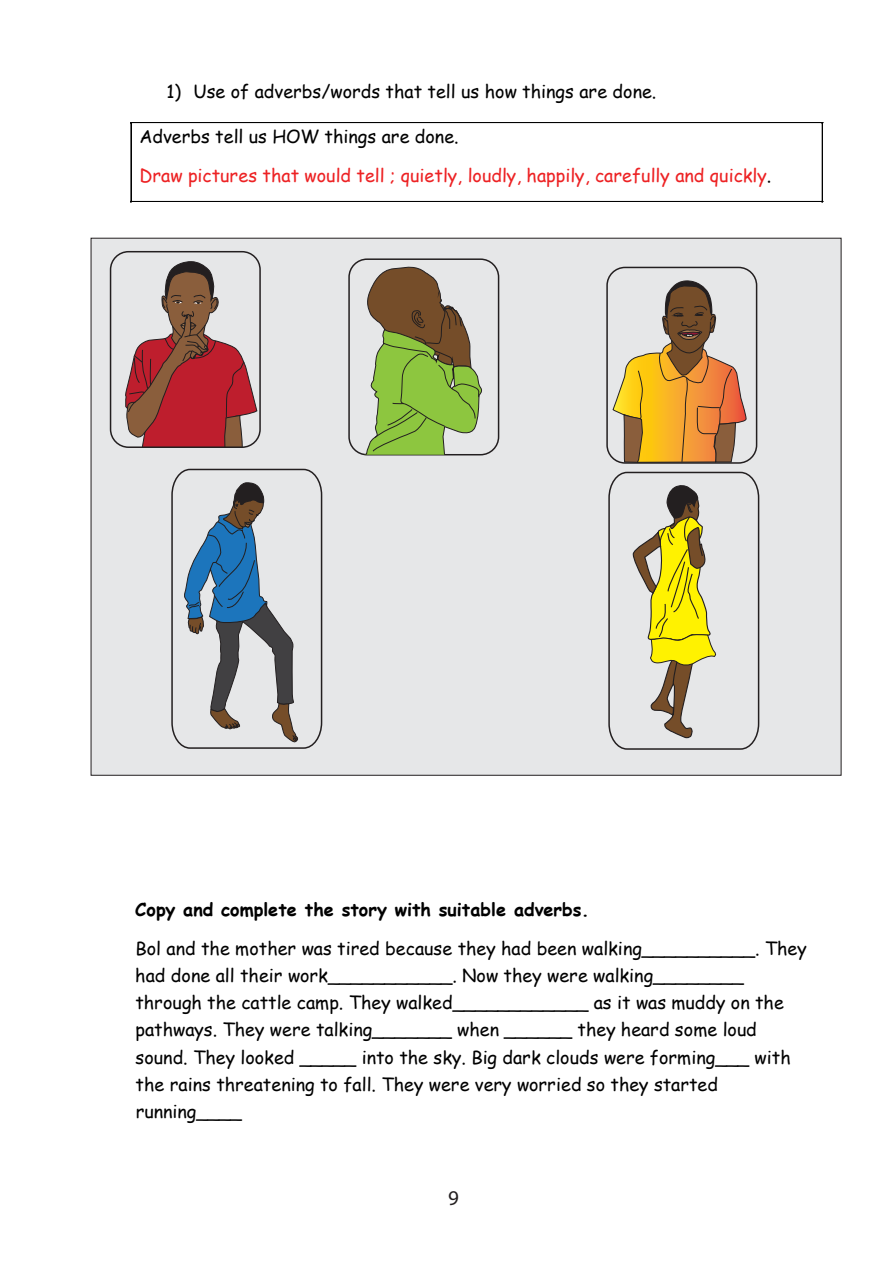
<style>
.page{position:relative;width:893px;height:1263px;background:#fff}
.page>*{position:absolute;margin:0;border:0;box-sizing:border-box;transform-origin:0 0}
.t1{font:21px "Myriad Pro";color:#231f20}
.t2{font:18px/27px "Comic Sans MS";color:#010101}
.t3{font:18px/39px "Comic Sans MS";color:#ed2224}
.t4{font:700 18px "Comic Sans MS";color:#010101}
.s1{color:#010101}
</style>
<div class="page">
<div style="left:91px;top:238px;width:750px;height:537px;background:#e6e7e8"></div>
<hr style="left:132px;top:123px;width:690px;height:1px;background:#010101">
<hr style="left:132px;top:122px;width:690px;height:1px;background:#010101">
<hr style="left:131px;top:123px;width:1px;height:78px;background:#010101">
<hr style="left:132px;top:201px;width:690px;height:1px;background:#010101">
<hr style="left:822px;top:123px;width:1px;height:78px;background:#010101">
<svg style="left:125px;top:261px;width:133px;height:184px"></svg>
<div style="left:110px;top:251px;width:151px;height:197px;border:2px solid #231f20;border-radius:18px"></div>
<div style="left:348px;top:258px;width:151px;height:197px;border:2px solid #231f20;border-radius:18px"></div>
<div style="left:606px;top:267px;width:151px;height:197px;border:2px solid #231f20;border-radius:18px"></div>
<svg style="left:171px;top:468px;width:152px;height:308px"></svg>
<svg style="left:356px;top:266px;width:127px;height:189px"></svg>
<svg style="left:608px;top:280px;width:152px;height:496px"></svg>
<p class="t2" style="left:166px;top:78px;width:492px">1) Use of adverbs/words that tell us how things are done.</p>
<p class="t3" style="left:139px;top:116px;width:633px"><span class="s1">Adverbs tell us HOW things are done.<br></span>Draw pictures that would tell ; quietly, loudly, happily, carefully and quickly<span class="s1">.</span></p>
<p class="t4" style="left:135px;top:896px;width:456px">Copy and complete the story with suitable adverbs.</p>
<p class="t2" style="left:135px;top:934px;width:673px">Bol and the mother was tired because they had been walking__________. They had done all their work___________. Now they were walking________ through the cattle camp. They walked____________ as it was muddy on the pathways. They were talking_______ when ______ they heard some loud sound. They looked _____ into the sky. Big dark clouds were forming___ with the rains threatening to fall. They were very worried so they started running____</p>
<p class="t1" style="left:448px;top:1185px;width:12px">9</p>
</div>
